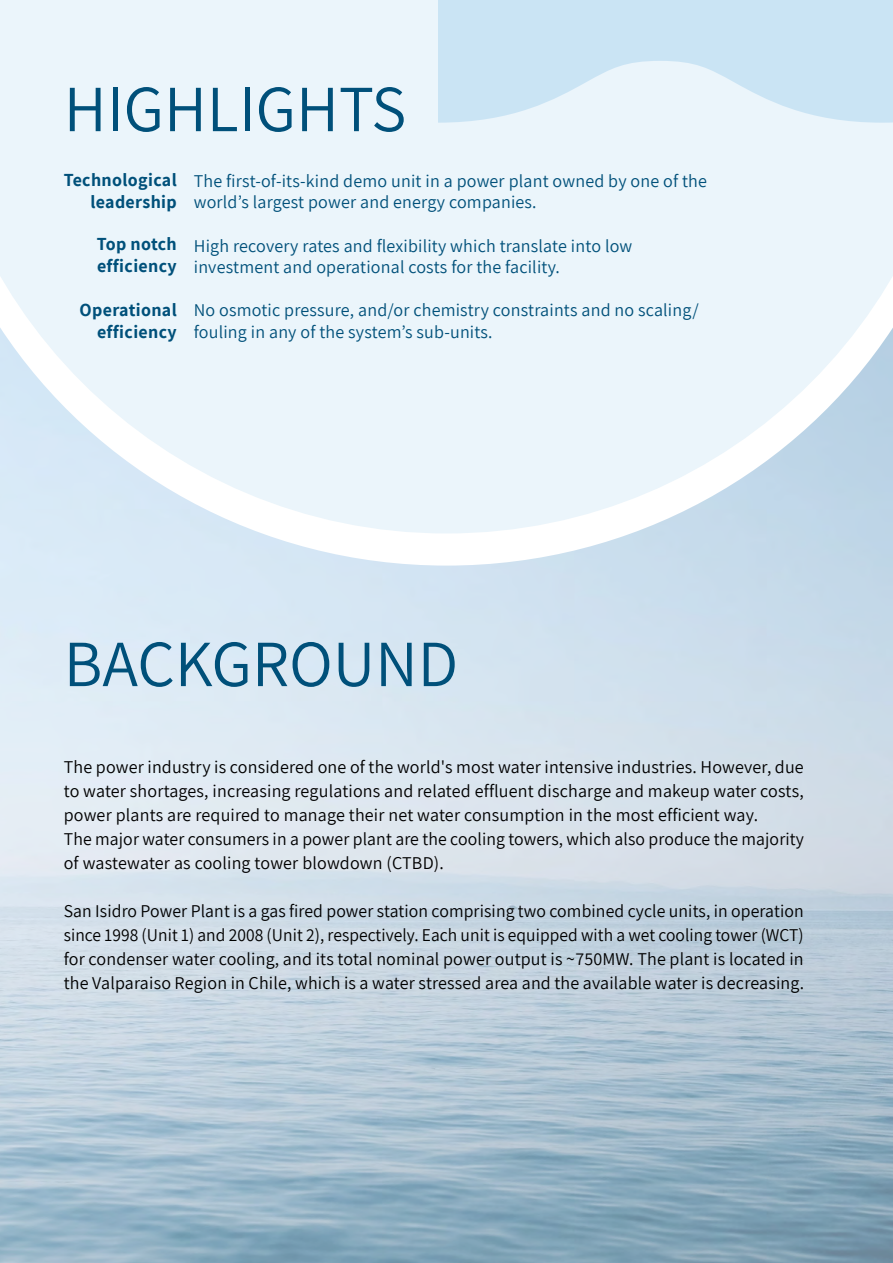
<style>
.page{position:relative;width:893px;height:1263px;background:#fff}
.page>*{position:absolute;margin:0;border:0;box-sizing:border-box;transform-origin:0 0}
.t1{font:66px "Assistant";color:#00507a}
.t2{font:18px/24px "Assistant";letter-spacing:.01em;color:#000}
.t3{font:18px/21.6px "Assistant";letter-spacing:.01em;color:#00507a}
.t4{font:700 18px/21.6px "Assistant";letter-spacing:.02em;color:#00507a;text-align:right}
</style>
<div class="page">
<div style="left:0;top:0;width:893px;height:327px;background:#ebf5fb"></div>
<svg style="left:438px;top:0;width:455px;height:123px;background:#d1e7f5"></svg>
<h1 class="t1" style="left:64px;top:64px;width:344px">HIGHLIGHTS</h1>
<p class="t4" style="left:64px;top:169px;width:115px">Technological leadership</p>
<p class="t4" style="left:97px;top:233px;width:82px;text-align:left">Top notch efficiency</p>
<p class="t4" style="left:79px;top:299px;width:99px">Operational efficiency</p>
<p class="t3" style="left:194px;top:169px;width:515px">The first-of-its-kind demo unit in a power plant owned by one of the world s’ largest power and energy companies.</p>
<p class="t3" style="left:194px;top:234px;width:440px">High recovery rates and flexibility which translate into low investment and operational costs for the facility.</p>
<p class="t3" style="left:194px;top:299px;width:506px">No osmotic pressure, and/or chemistry constraints and no scaling/ fouling in any of the system s’ sub-units.</p>
<h1 class="t1" style="left:64px;top:619px;width:396px">BACKGROUND</h1>
<p class="t2" style="left:64px;top:754px;width:742px">The power industry is considered one of the world s' most water intensive industries. However, due to water shortages, increasing regulations and related effluent discharge and makeup water costs, power plants are required to manage their net water consumption in the most efficient way.<br>The major water consumers in a power plant are the cooling towers, which also produce the majority of wastewater as cooling tower blowdown (CTBD .(</p>
<p class="t2" style="left:64px;top:898px;width:742px;text-align:justify">San Isidro Power Plant is a gas fired power station comprising two combined cycle units in, operation since 1998 (Unit 1) and 2008 (Unit ,)2 respectively. Each unit is equipped with a wet cooling tower (WCT( for condenser water cooling, and its total nominal power output is ~750MW. The plant is located in the Valparaiso Region in Chile, which is a water stressed area and the available water is decreasing.</p>
</div>
